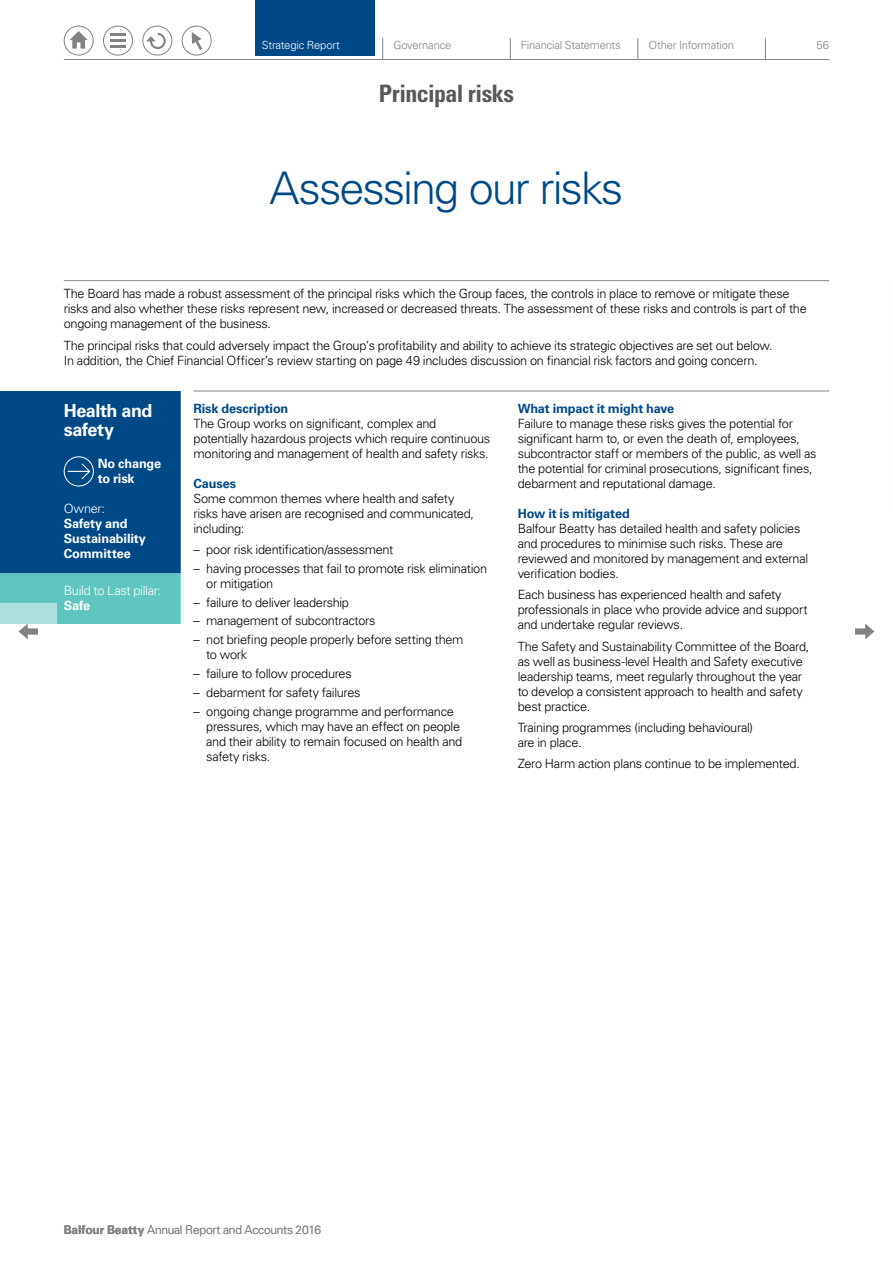
<style>
.page{position:relative;width:893px;height:1263px;background:#fff}
.page>*{position:absolute;margin:0;border:0;box-sizing:border-box;transform-origin:0 0}
.t1{font:300 45px "Univers LT Std";letter-spacing:-.045em;color:#004987}
.t2{font:700 condensed 24px "Univers LT Std";letter-spacing:-.02em;color:#58595b}
.t3{font:700 18px/19.5px "Univers LT Std";letter-spacing:-.025em;color:#fff}
.t4{font:300 12.75px/15px "Univers LT Std";letter-spacing:-.025em;color:#000}
.t5{font:700 12.75px "Univers LT Std";letter-spacing:-.01em;color:#004987}
.t6{font:700 12.75px/15px "Univers LT Std";letter-spacing:-.01em;color:#fff}
.t7{font:300 12.75px "Univers LT Std";letter-spacing:-.025em;color:#fff}
.t8{font:300 12px "Univers LT Std";letter-spacing:-.02em;color:#808284}
.t9{font:300 11.25px "Univers LT Std";letter-spacing:-.02em;color:#808284}
.t10{font:300 11.25px "Univers LT Std";letter-spacing:-.015em;color:#fff}
.s1{font-weight:700}
</style>
<div class="page">
<hr style="left:193px;top:391px;width:312px;height:1px;background:#808284">
<svg style="left:505px;top:391px;width:13px;height:1px"></svg>
<hr style="left:518px;top:391px;width:311px;height:1px;background:#808284">
<hr style="left:64px;top:280px;width:765px;height:1px;background:#808284">
<hr style="left:64px;top:59px;width:765px;height:1px;background:#808284">
<svg style="left:382px;top:38px;width:1px;height:21px"></svg>
<svg style="left:510px;top:38px;width:1px;height:21px"></svg>
<svg style="left:637px;top:38px;width:1px;height:21px"></svg>
<svg style="left:765px;top:38px;width:1px;height:21px"></svg>
<div style="left:64px;top:26px;width:30px;height:29px;border:1px solid #808284;border-radius:50%"></div>
<svg style="left:70px;top:31px;width:18px;height:18px"></svg>
<svg style="left:110px;top:34px;width:16px;height:2px"></svg>
<hr style="left:110px;top:39px;width:16px;height:3px;background:#808284">
<svg style="left:110px;top:45px;width:16px;height:2px"></svg>
<div style="left:103px;top:26px;width:30px;height:29px;border:1px solid #808284;border-radius:50%"></div>
<div style="left:255px;top:0;width:120px;height:55px;background:#004987"></div>
<div style="left:142px;top:26px;width:30px;height:29px;border:1px solid #808284;border-radius:50%"></div>
<svg style="left:146px;top:33px;width:20px;height:16px"></svg>
<div style="left:182px;top:26px;width:30px;height:29px;border:1px solid #808284;border-radius:50%"></div>
<svg style="left:192px;top:32px;width:10px;height:18px"></svg>
<svg style="left:0;top:391px;width:181px;height:248px;background:#266e9a"></svg>
<svg style="left:855px;top:624px;width:19px;height:15px"></svg>
<p class="t10" style="left:262px;top:41px;width:80px">Strategic Report</p>
<p class="t9" style="left:393px;top:41px;width:60px">Governance</p>
<p class="t9" style="left:521px;top:41px;width:101px">Financial Statements</p>
<p class="t9" style="left:648px;top:41px;width:87px">Other Information</p>
<p class="t9" style="left:817px;top:41px;width:14px">56</p>
<h2 class="t2" style="left:379px;top:85px;width:137px">Principal risks</h2>
<h1 class="t1" style="left:270px;top:171px;width:355px">Assessing our risks</h1>
<p class="t4" style="left:64px;top:287px;width:744px">The Board has made a robust assessment of the principal risks which the Group faces, the controls in place to remove or mitigate these risks and also whether these risks represent new, increased or decreased threats. The assessment of these risks and controls is part of the ongoing management of the business.</p>
<p class="t4" style="left:64px;top:339px;width:711px">The principal risks that could adversely impact the Group’s profitability and ability to achieve its strategic objectives are set out below.<br>In addition, the Chief Financial Officer’s review starting on page 49 includes discussion on financial risk factors and going concern.</p>
<h3 class="t3" style="left:64px;top:402px;width:90px">Health and safety</h3>
<p class="t6" style="left:98px;top:457px;width:65px">No change to risk</p>
<p class="t7" style="left:64px;top:504px;width:43px">Owner:</p>
<p class="t6" style="left:64px;top:517px;width:84px">Safety and<br>Sustainability<br>Committee</p>
<p class="t7" style="left:64px;top:586px;width:99px">Build to Last pillar:</p>
<p class="t6" style="left:64px;top:599px;width:28px">Safe</p>
<p class="t5" style="left:193px;top:403px;width:96px">Risk description</p>
<p class="t4" style="left:193px;top:417px;width:298px">The Group works on significant, complex and potentially hazardous projects which require continuous monitoring and management of health and safety risks.</p>
<p class="t5" style="left:193px;top:478px;width:44px">Causes</p>
<p class="t4" style="left:193px;top:492px;width:282px">Some common themes where health and safety risks have arisen are recognised and communicated, including:</p>
<p class="t4" style="left:193px;top:543px;width:202px">– poor risk identification/assessment</p>
<p class="t4" style="left:206px;top:562px;width:282px;text-indent:-13px">– having processes that fail to promote risk elimination or mitigation</p>
<p class="t4" style="left:193px;top:596px;width:157px">– failure to deliver leadership</p>
<p class="t4" style="left:193px;top:614px;width:184px">– management of subcontractors</p>
<p class="t4" style="left:206px;top:633px;width:259px;text-indent:-13px">– not briefing people properly before setting them to work</p>
<p class="t4" style="left:193px;top:667px;width:160px">– failure to follow procedures</p>
<p class="t4" style="left:193px;top:686px;width:169px">– debarment for safety failures</p>
<p class="t4" style="left:206px;top:704px;width:258px;text-indent:-13px">– ongoing change programme and performance pressures, which may have an effect on people and their ability to remain focused on health and safety risks.</p>
<p class="t5" style="left:518px;top:403px;width:158px">What impact it might have</p>
<p class="t4" style="left:518px;top:417px;width:300px">Failure to manage these risks gives the potential for significant harm to, or even the death of, employees, subcontractor staff or members of the public, as well as the potential for criminal prosecutions, significant fines, debarment and reputational damage.</p>
<p class="t5" style="left:518px;top:508px;width:114px">How it is mitigated</p>
<p class="t4" style="left:518px;top:522px;width:292px">Balfour Beatty has detailed health and safety policies and procedures to minimise such risks. These are reviewed and monitored by management and external verification bodies.</p>
<p class="t4" style="left:518px;top:588px;width:291px">Each business has experienced health and safety professionals in place who provide advice and support and undertake regular reviews.</p>
<p class="t4" style="left:518px;top:640px;width:293px">The Safety and Sustainability Committee of the Board, as well as business-level Health and Safety executive leadership teams, meet regularly throughout the year to develop a consistent approach to health and safety best practice.</p>
<p class="t4" style="left:518px;top:721px;width:237px">Training programmes (including behavioural) are in place.</p>
<p class="t4" style="left:518px;top:757px;width:284px">Zero Harm action plans continue to be implemented.</p>
<p class="t8" style="left:64px;top:1226px;width:259px"><span class="s1">Balfour Beatty</span> Annual Report and Accounts 2016</p>
</div>
